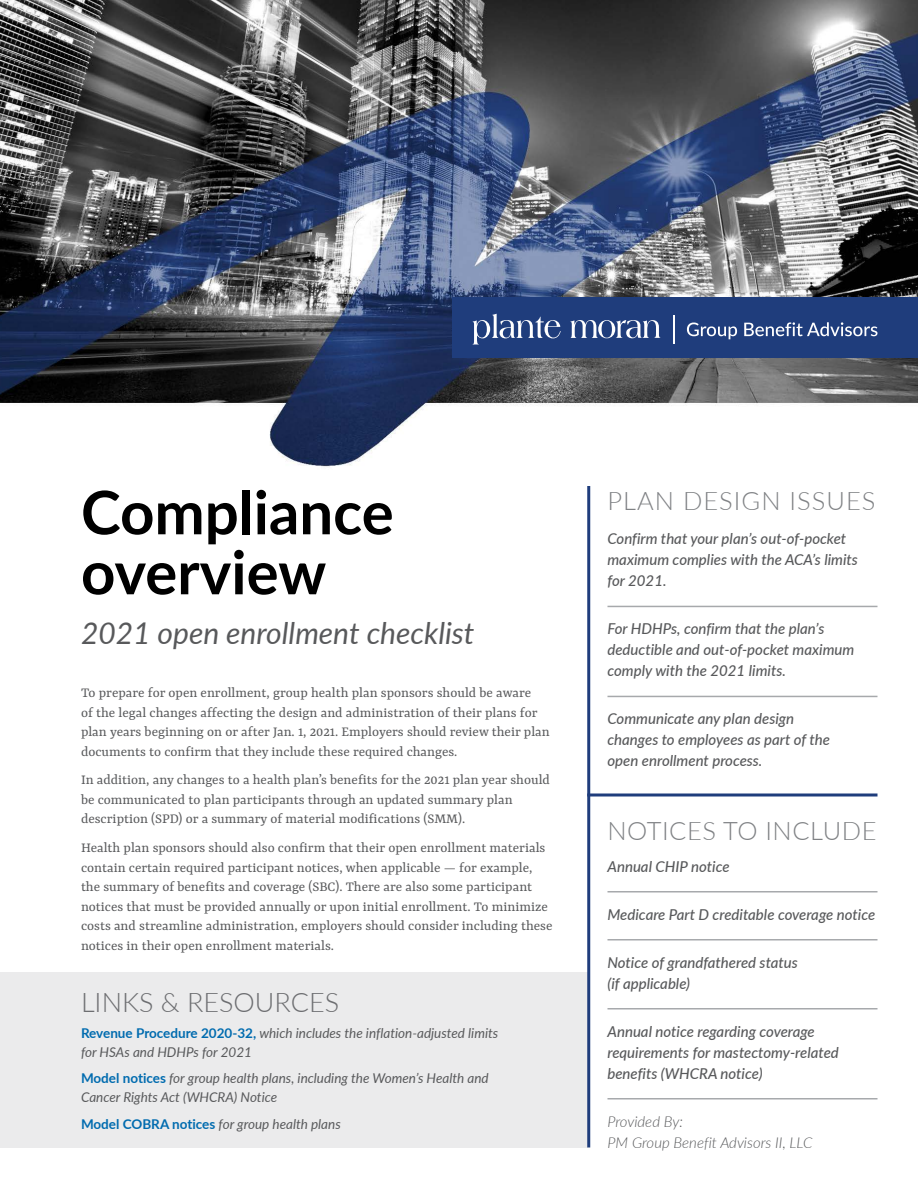
<style>
.page{position:relative;width:918px;height:1188px;background:#fff}
.page>*{position:absolute;margin:0;border:0;box-sizing:border-box;transform-origin:0 0}
.t1{font:700 60px/60px "Lato";color:#000}
.t2{font:italic 30px "Lato";color:#58595b}
.t3{font:300 27px "Lato";color:#6d6e71}
.t4{font:300 25.5px "Lato";letter-spacing:.03em;color:#808285}
.t5{font:15px/19.5px "Rasa";color:#58595b}
.t6{font:italic 500 15px/21px "Lato";color:#58595b}
.t7{font:italic 300 15px/21px "Lato";color:#58595b}
.t8{font:italic 13.5px/18.8px "Lato";color:#58595b}
.s1{font-weight:700;font-style:normal;color:#006baf}
</style>
<div class="page">
<img style="left:0;top:0;width:918px;height:467px">
<div style="left:452px;top:297px;width:466px;height:61px;background:#1f3d7c"></div>
<svg style="left:473px;top:314px;width:88px;height:31px"></svg>
<svg style="left:570px;top:320px;width:90px;height:18px"></svg>
<svg style="left:673px;top:315px;width:1px;height:28px"></svg>
<svg style="left:687px;top:322px;width:190px;height:17px"></svg>
<div style="left:0;top:972px;width:587px;height:176px;background:#ebebec"></div>
<hr style="left:587px;top:486px;width:3px;height:662px;background:#1f3d7c">
<hr style="left:608px;top:606px;width:270px;height:1px;background:#a7a9ac">
<hr style="left:608px;top:696px;width:270px;height:1px;background:#a7a9ac">
<hr style="left:587px;top:794px;width:291px;height:2px;background:#1f3d7c">
<hr style="left:608px;top:891px;width:270px;height:1px;background:#a7a9ac">
<hr style="left:608px;top:939px;width:270px;height:1px;background:#a7a9ac">
<hr style="left:608px;top:1008px;width:270px;height:2px;background:#a7a9ac">
<hr style="left:608px;top:1098px;width:270px;height:2px;background:#a7a9ac">
<h1 class="t1" style="left:81px;top:480px;width:314px">Compliance overview</h1>
<h2 class="t2" style="left:81px;top:611px;width:395px">2021 open enrollment checklist</h2>
<p class="t5" style="left:81px;top:684px;width:470px">To prepare for open enrollment, group health plan sponsors should be aware<br>of the legal changes affecting the design and administration of their plans for plan years beginning on or after Jan. 1, 2021. Employers should review their plan documents to confirm that they include these required changes.</p>
<p class="t5" style="left:81px;top:771px;width:471px">In addition, any changes to a health plan’s benefits for the 2021 plan year should be communicated to plan participants through an updated summary plan description (SPD) or a summary of material modifications (SMM).</p>
<p class="t5" style="left:81px;top:839px;width:473px">Health plan sponsors should also confirm that their open enrollment materials contain certain required participant notices, when applicable — for example, the summary of benefits and coverage (SBC). There are also some participant notices that must be provided annually or upon initial enrollment. To minimize costs and streamline administration, employers should consider including these notices in their open enrollment materials.</p>
<h3 class="t3" style="left:81px;top:984px;width:260px">LINKS &amp; RESOURCES</h3>
<p class="t8" style="left:81px;top:1023px;width:419px"><span class="s1">Revenue Procedure 2020-32,</span> which includes the inflation-adjusted limits for HSAs and HDHPs for 2021</p>
<p class="t8" style="left:81px;top:1069px;width:409px"><span class="s1">Model notices</span> for group health plans, including the Women’s Health and<br>Cancer Rights Act (WHCRA) Notice</p>
<p class="t8" style="left:81px;top:1114px;width:261px"><span class="s1">Model COBRA notices</span> for group health plans</p>
<h3 class="t4" style="left:608px;top:483px;width:270px">PLAN DESIGN ISSUES</h3>
<p class="t6" style="left:608px;top:528px;width:252px">Confirm that your plan’s out-of-pocket maximum complies with the ACA’s limits for 2021.</p>
<p class="t6" style="left:608px;top:618px;width:248px">For HDHPs, confirm that the plan’s deductible and out-of-pocket maximum comply with the 2021 limits.</p>
<p class="t6" style="left:608px;top:708px;width:224px">Communicate any plan design changes to employees as part of the open enrollment process.</p>
<h3 class="t4" style="left:608px;top:813px;width:270px">NOTICES TO INCLUDE</h3>
<p class="t6" style="left:608px;top:855px;width:124px">Annual CHIP notice</p>
<p class="t6" style="left:608px;top:903px;width:269px">Medicare Part D creditable coverage notice</p>
<p class="t6" style="left:608px;top:951px;width:192px">Notice of grandfathered status (if applicable)</p>
<p class="t6" style="left:608px;top:1020px;width:233px">Annual notice regarding coverage requirements for mastectomy-related benefits (WHCRA notice)</p>
<p class="t7" style="left:608px;top:1110px;width:206px">Provided By:<br>PM Group Benefit Advisors II, LLC</p>
</div>
